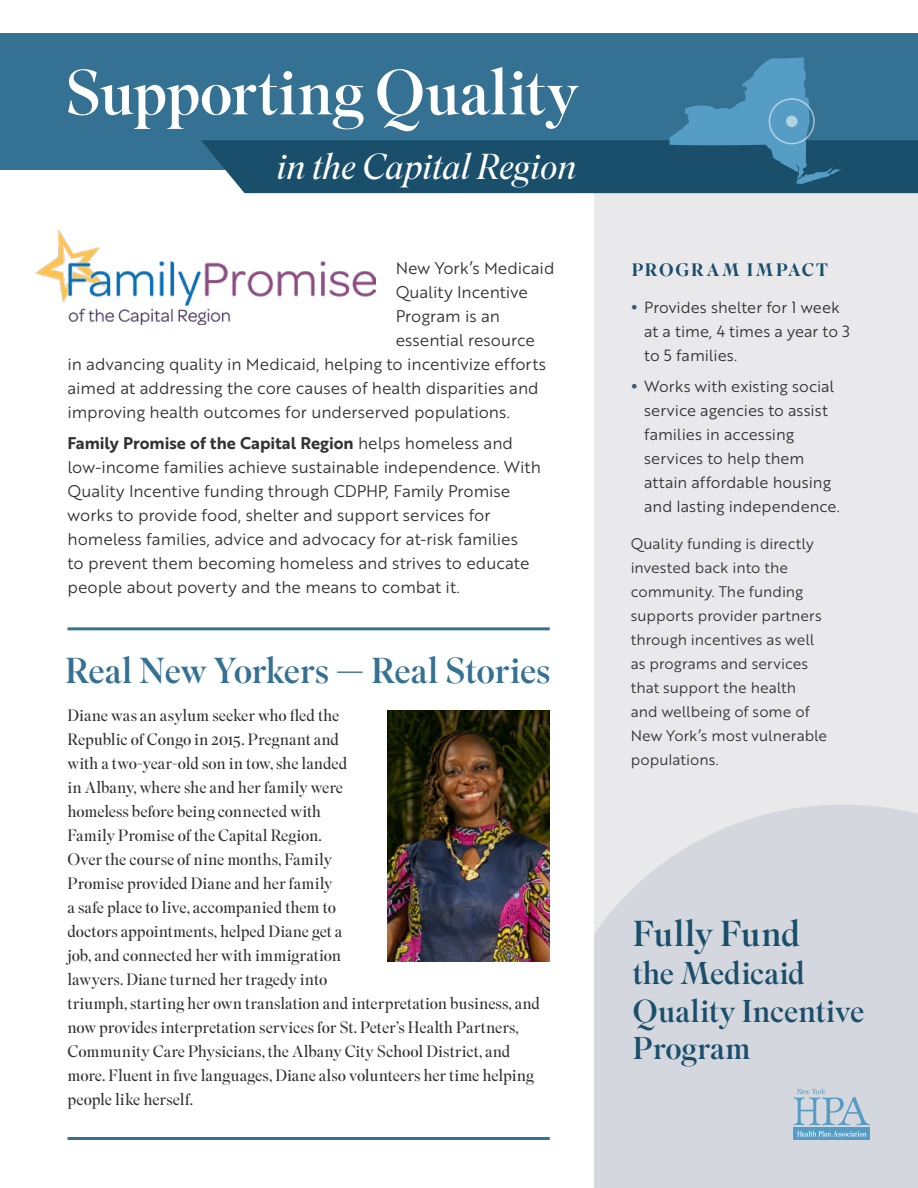
<style>
.page{position:relative;width:918px;height:1188px;background:#fff}
.page>*{position:absolute;margin:0;border:0;box-sizing:border-box;transform-origin:0 0}
.t1{font:63px "Superior Title";letter-spacing:-.01em;color:#fff}
.t2{font:36px "Superior Title";letter-spacing:-.02em;color:#347192}
.t3{font:italic 300 36px "Superior Title";letter-spacing:-.005em;color:#fff}
.t4{font:36px "Superior Title";letter-spacing:-.025em;color:#1a4f6b}
.t5{font:31.5px/37.8px "Superior Title";letter-spacing:-.005em;color:#1a4f6b}
.t6{font:500 18px "Superior Title";letter-spacing:.1em;color:#1a4f6b}
.t7{font:300 16.5px/24px "Superior Title";letter-spacing:-.01em;color:#343231}
.t8{font:16.5px/24px "Brother 1816 Book";color:#343231}
.t9{font:16.5px "Brother 1816 Bold";color:#343231}
.t10{font:15.75px/24px "Brother 1816 Book";color:#343231}
.t11{font:15px/24px "Brother 1816 Book";letter-spacing:.005em;color:#343231}
.s1{font-family:"Brother 1816 Book"}
</style>
<div class="page">
<div style="left:594px;top:193px;width:324px;height:995px;background:#e9e9ec"></div>
<svg style="left:594px;top:805px;width:324px;height:383px;background:#d6d8df"></svg>
<div style="left:0;top:33px;width:918px;height:136px;background:#347192"></div>
<div style="left:794px;top:1128px;width:76px;height:12px;background:#559dc5"></div>
<svg style="left:797px;top:1131px;width:70px;height:6px"></svg>
<svg style="left:794px;top:1088px;width:76px;height:37px;background:#b6c9d7"></svg>
<hr style="left:68px;top:627px;width:482px;height:3px;background:#347192">
<hr style="left:68px;top:1137px;width:482px;height:3px;background:#347192">
<svg style="left:201px;top:57px;width:717px;height:136px"></svg>
<div style="left:786px;top:116px;width:12px;height:11px;background:#b2d2e4;border-radius:50%"></div>
<div style="left:769px;top:98px;width:46px;height:46px;border:2px solid #fff;border-radius:50%"></div>
<img style="left:35px;top:229px;width:340px;height:96px">
<img style="left:388px;top:711px;width:162px;height:250px">
<h1 class="t1" style="left:65px;top:55px;width:516px">Supporting Quality</h1>
<h2 class="t3" style="left:277px;top:145px;width:301px">in the Capital Region</h2>
<p class="t8" style="left:396px;top:256px;width:160px">New York’s Medicaid</p>
<p class="t6" style="left:632px;top:259px;width:197px">PROGRAM IMPACT</p>
<p class="t8" style="left:396px;top:280px;width:134px">Quality Incentive</p>
<p class="t8" style="left:396px;top:304px;width:106px">Program is an</p>
<p class="t8" style="left:396px;top:328px;width:141px">essential resource</p>
<p class="t8" style="left:68px;top:352px;width:480px">in advancing quality in Medicaid, helping to incentivize efforts</p>
<p class="t8" style="left:68px;top:376px;width:473px">aimed at addressing the core causes of health disparities and</p>
<p class="t8" style="left:68px;top:400px;width:444px">improving health outcomes for underserved populations.</p>
<p class="t9" style="left:68px;top:431px;width:447px">Family Promise of the Capital Region <span class="s1">helps homeless and</span></p>
<p class="t8" style="left:68px;top:455px;width:475px">low-income families achieve sustainable independence. With Quality Incentive funding through CDPHP, Family Promise works to provide food, shelter and support services for homeless families, advice and advocacy for at-risk families<br>to prevent them becoming homeless and strives to educate people about poverty and the means to combat it.</p>
<p class="t10" style="left:644px;top:295px;width:207px">Provides shelter for 1 week at a time, 4 times a year to 3 to 5 families.</p>
<p class="t10" style="left:644px;top:374px;width:197px">Works with existing social service agencies to assist families in accessing services to help them attain affordable housing and lasting independence.</p>
<p class="t11" style="left:631px;top:531px;width:198px">Quality funding is directly invested back into the community. The funding supports provider partners through incentives as well as programs and services that support the health<br>and wellbeing of some of<br>New York’s most vulnerable populations.</p>
<h2 class="t2" style="left:65px;top:649px;width:487px">Real New Yorkers — Real Stories</h2>
<p class="t7" style="left:68px;top:704px;width:474px">Diane was an asylum seeker who fled the<br>Republic of Congo in 2015. Pregnant and<br>with a two-year-old son in tow, she landed<br>in Albany, where she and her family were<br>homeless before being connected with<br>Family Promise of the Capital Region.<br>Over the course of nine months, Family<br>Promise provided Diane and her family<br>a safe place to live, accompanied them to<br>doctors appointments, helped Diane get a<br>job, and connected her with immigration<br>lawyers. Diane turned her tragedy into<br>triumph, starting her own translation and interpretation business, and now provides interpretation services for St. Peter’s Health Partners, Community Care Physicians, the Albany City School District, and more. Fluent in five languages, Diane also volunteers her time helping people like herself.</p>
<h2 class="t4" style="left:633px;top:912px;width:169px">Fully Fund</h2>
<h3 class="t5" style="left:633px;top:955px;width:233px">the Medicaid<br>Quality Incentive<br>Program</h3>
</div>
